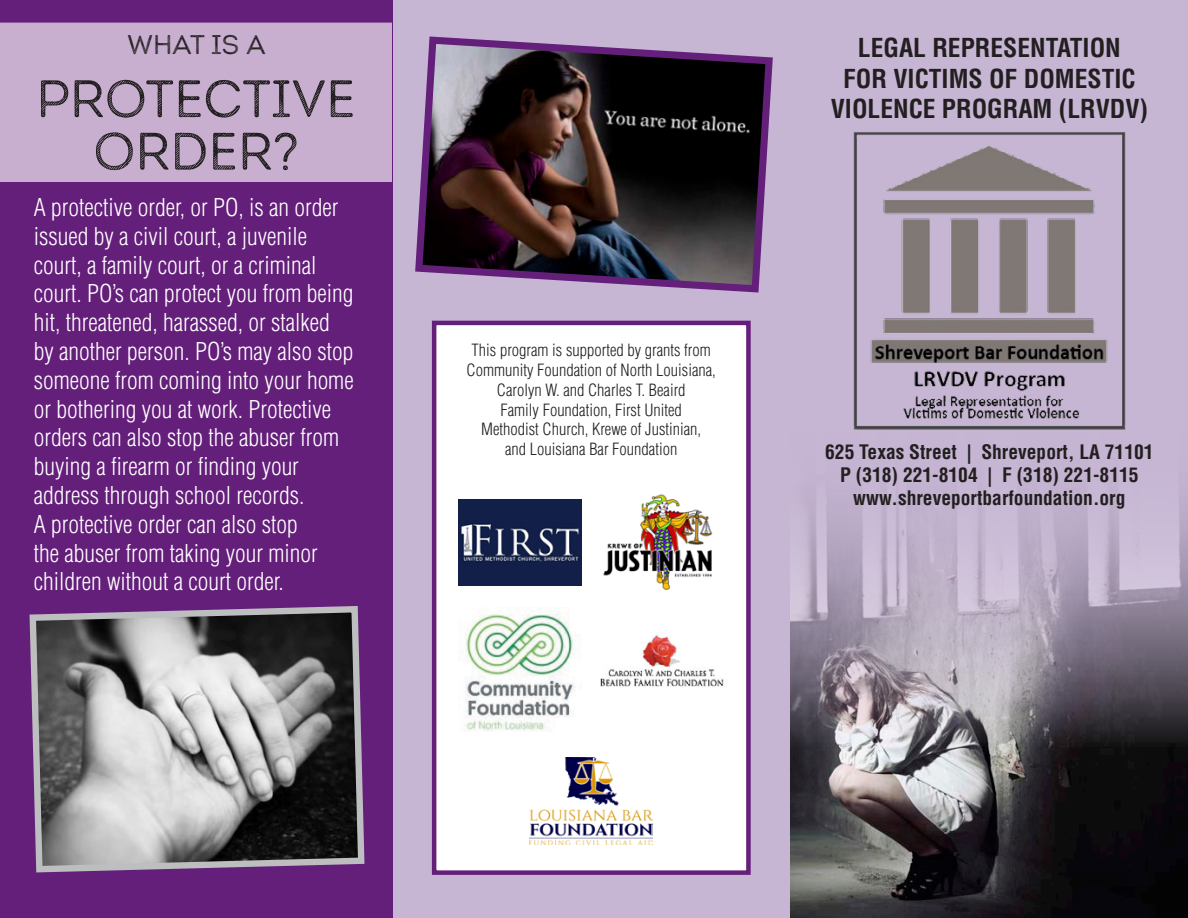
<style>
.page{position:relative;width:1188px;height:918px;background:#fff}
.page>*{position:absolute;margin:0;border:0;box-sizing:border-box;transform-origin:0 0}
.t1{font:52.5px/52.5px "Intro Rust Book Base L";color:#231f20;text-align:center}
.t2{font:27px "Intro Rust Book Base L";color:#231f20}
.t3{font:700 condensed 25.5px/30.6px "Helvetica";color:#231f20;text-align:center}
.t4{font:300 condensed 24px/28.8px "Helvetica";color:#fff}
.t5{font:700 condensed 19.5px/23.4px "Helvetica";color:#231f20;text-align:center}
.t6{font:300 condensed 16.5px/19.8px "Helvetica";color:#231f20;text-align:center}
</style>
<div class="page">
<div style="left:392px;top:0;width:796px;height:918px;background:#c6b6d4"></div>
<img style="left:790px;top:503px;width:398px;height:415px">
<img style="left:415px;top:36px;width:358px;height:257px">
<div style="left:0;top:0;width:392px;height:918px;background:#641f7b"></div>
<div style="left:0;top:23px;width:392px;height:159px;background:#c8afd0"></div>
<svg style="left:29px;top:606px;width:336px;height:267px;background:#838085"></svg>
<img style="left:853px;top:132px;width:273px;height:298px">
<div style="left:432px;top:321px;width:319px;height:554px;background:#fff;border:4px solid #641f7b"></div>
<img style="left:459px;top:499px;width:123px;height:87px">
<img style="left:603px;top:494px;width:110px;height:97px">
<img style="left:530px;top:758px;width:123px;height:86px">
<img style="left:462px;top:607px;width:118px;height:124px">
<img style="left:600px;top:634px;width:124px;height:53px">
<p class="t2" style="left:127px;top:28px;width:140px">WHAT IS A</p>
<h1 class="t1" style="left:36px;top:72px;width:321px">PROTECTIVE<br>ORDER?</h1>
<p class="t4" style="left:34px;top:193px;width:321px">A protective order, or PO, is an order issued by a civil court, a juvenile court, a family court, or a criminal court. PO’s can protect you from being hit, threatened, harassed, or stalked by another person. PO’s may also stop someone from coming into your home or bothering you at work. Protective orders can also stop the abuser from buying a firearm or finding your address through school records.<br>A protective order can also stop<br>the abuser from taking your minor children without a court order.</p>
<p class="t6" style="left:467px;top:340px;width:251px">This program is supported by grants from Community Foundation of North Louisiana, Carolyn W. and Charles T. Beaird<br>Family Foundation, First United<br>Methodist Church, Krewe of Justinian,<br>and Louisiana Bar Foundation</p>
<p class="t3" style="left:831px;top:32px;width:319px">LEGAL REPRESENTATION<br>FOR VICTIMS OF DOMESTIC<br>VIOLENCE PROGRAM (LRVDV)</p>
<p class="t5" style="left:825px;top:440px;width:330px">625 Texas Street | Shreveport, LA 71101<br>P (318) 221-8104 | F (318) 221-8115 www.shreveportbarfoundation.org</p>
</div>
